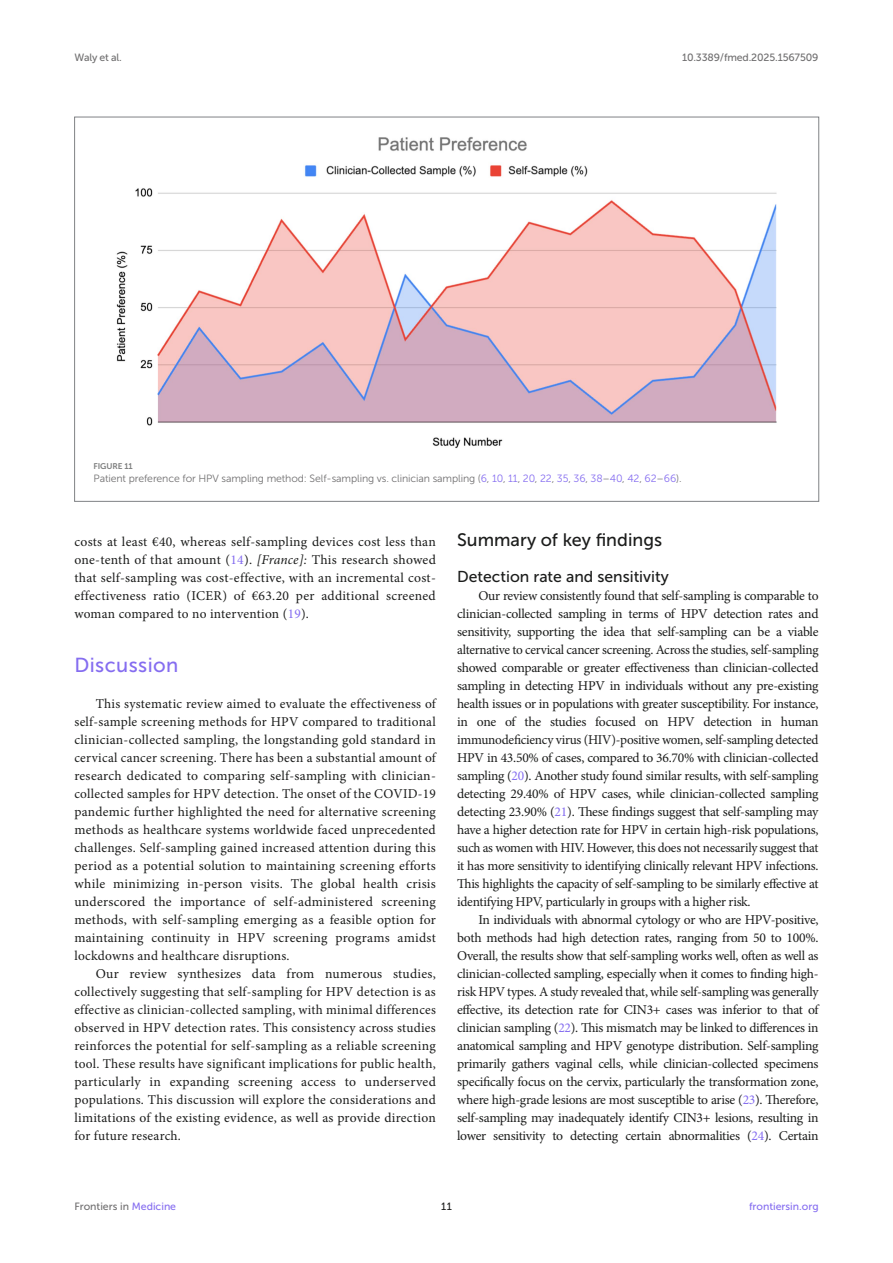
<style>
.page{position:relative;width:893px;height:1263px;background:#fff}
.page>*{position:absolute;margin:0;border:0;box-sizing:border-box;transform-origin:0 0}
.HEAD_1{font:20.25px "Museo Sans 500";letter-spacing:.02em;color:#856df0}
.HEAD_2{font:18px "Museo Sans 500";color:#1b1c1b}
.HEAD_3_after_HEAD_2{font:15.75px "Museo Sans 500";color:#1b1c1b}
.TEXT{font:13.5px/18px "Minion Pro";letter-spacing:.01em;color:#1b1c1b;text-align:justify}
.FIG_LEG{font:10.5px "Museo Sans 300";letter-spacing:-.01em;color:#706f70}
.t1{font:10.5px "Museo Sans 500";letter-spacing:-.015em;color:#706f70}
.t2{font:10.5px "Museo Sans 500";color:#856df0}
.t3{font:10.5px "Museo Sans 500";color:#1b1c1b}
.FIG_HD{font:8.25px "Museo Sans 700";letter-spacing:-.01em;color:#7e7f7f}
.s1{color:#856df0}
.s2{font-style:italic}
</style>
<div class="page">
<img style="left:116px;top:136px;width:661px;height:313px">
<p class="t1" style="left:74px;top:51px;width:49px">Waly et al.</p>
<p class="t1" style="left:682px;top:51px;width:138px">10.3389/fmed.2025.1567509</p>
<p class="FIG_HD" style="left:94px;top:461px;width:41px">FIGURE 11</p>
<p class="FIG_LEG" style="left:94px;top:473px;width:590px">Patient preference for HPV sampling method: Self-sampling vs. clinician sampling (<span class="s1">6</span>, <span class="s1">10</span>, <span class="s1">11</span>, <span class="s1">20</span>, <span class="s1">22</span>, <span class="s1">35</span>, <span class="s1">36</span>, <span class="s1">38</span>–<span class="s1">40</span>, <span class="s1">42</span>, <span class="s1">62</span>–<span class="s1">66</span>).</p>
<p class="TEXT" style="left:74px;top:533px;width:363px">costs at least €40, whereas self-sampling devices cost less than one-tenth of that amount (<span class="s1">14</span>). <span class="s2">[France]:</span> This research showed that self-sampling was cost-effective, with an incremental cost&shy;effectiveness ratio (ICER) of €63.20 per additional screened woman compared to no intervention (<span class="s1">19</span>).</p>
<p class="HEAD_1" style="left:74px;top:654px;width:105px">Discussion</p>
<p class="TEXT" style="left:74px;top:695px;width:363px;text-indent:21px">This systematic review aimed to evaluate the effectiveness of self-sample screening methods for HPV compared to traditional clinician-collected sampling, the longstanding gold standard in cervical cancer screening. There has been a substantial amount of research dedicated to comparing self-sampling with clinician&shy;collected samples for HPV detection. The onset of the COVID-19 pandemic further highlighted the need for alternative screening methods as healthcare systems worldwide faced unprecedented challenges. Self-sampling gained increased attention during this period as a potential solution to maintaining screening efforts while minimizing in-person visits. The global health crisis underscored the importance of self-administered screening methods, with self-sampling emerging as a feasible option for maintaining continuity in HPV screening programs amidst lockdowns and healthcare disruptions.</p>
<p class="TEXT" style="left:74px;top:965px;width:363px;text-indent:21px">Our review synthesizes data from numerous studies, collectively suggesting that self-sampling for HPV detection is as effective as clinician-collected sampling, with minimal differences observed in HPV detection rates. This consistency across studies reinforces the potential for self-sampling as a reliable screening tool. These results have significant implications for public health, particularly in expanding screening access to underserved populations. This discussion will explore the considerations and limitations of the existing evidence, as well as provide direction for future research.</p>
<p class="HEAD_2" style="left:457px;top:530px;width:206px">Summary of key findings</p>
<p class="HEAD_3_after_HEAD_2" style="left:457px;top:568px;width:213px">Detection rate and sensitivity</p>
<p class="TEXT" style="left:457px;top:587px;width:363px;text-indent:21px">Our review consistently found that self-sampling is comparable to clinician-collected sampling in terms of HPV detection rates and sensitivity, supporting the idea that self-sampling can be a viable alternative to cervical cancer screening. Across the studies, self-sampling showed comparable or greater effectiveness than clinician-collected sampling in detecting HPV in individuals without any pre-existing health issues or in populations with greater susceptibility. For instance, in one of the studies focused on HPV detection in human immunodeficiency virus (HIV)-positive women, self-sampling detected HPV in 43.50% of cases, compared to 36.70% with clinician-collected sampling (<span class="s1">20</span>). Another study found similar results, with self-sampling detecting 29.40% of HPV cases, while clinician-collected sampling detecting 23.90% (<span class="s1">21</span>). These findings suggest that self-sampling may have a higher detection rate for HPV in certain high-risk populations, such as women with HIV. However, this does not necessarily suggest that it has more sensitivity to identifying clinically relevant HPV infections.<br>This highlights the capacity of self-sampling to be similarly effective at identifying HPV, particularly in groups with a higher risk.</p>
<p class="TEXT" style="left:457px;top:911px;width:363px;text-indent:21px">In individuals with abnormal cytology or who are HPV-positive, both methods had high detection rates, ranging from 50 to 100%.<br>Overall, the results show that self-sampling works well, often as well as clinician-collected sampling, especially when it comes to finding high&shy;risk HPV types. A study revealed that, while self-sampling was generally effective, its detection rate for CIN3+ cases was inferior to that of clinician sampling (<span class="s1">22</span>). This mismatch may be linked to differences in anatomical sampling and HPV genotype distribution. Self-sampling primarily gathers vaginal cells, while clinician-collected specimens specifically focus on the cervix, particularly the transformation zone, where high-grade lesions are most susceptible to arise (<span class="s1">23</span>). Therefore, self-sampling may inadequately identify CIN3+ lesions, resulting in lower sensitivity to detecting certain abnormalities (<span class="s1">24</span>). Certain</p>
<p class="t1" style="left:74px;top:1200px;width:103px">Frontiers in <span class="s1">Medicine</span></p>
<p class="t3" style="left:441px;top:1200px;width:12px">11</p>
<p class="t2" style="left:749px;top:1200px;width:71px">frontiersin.org</p>
</div>
